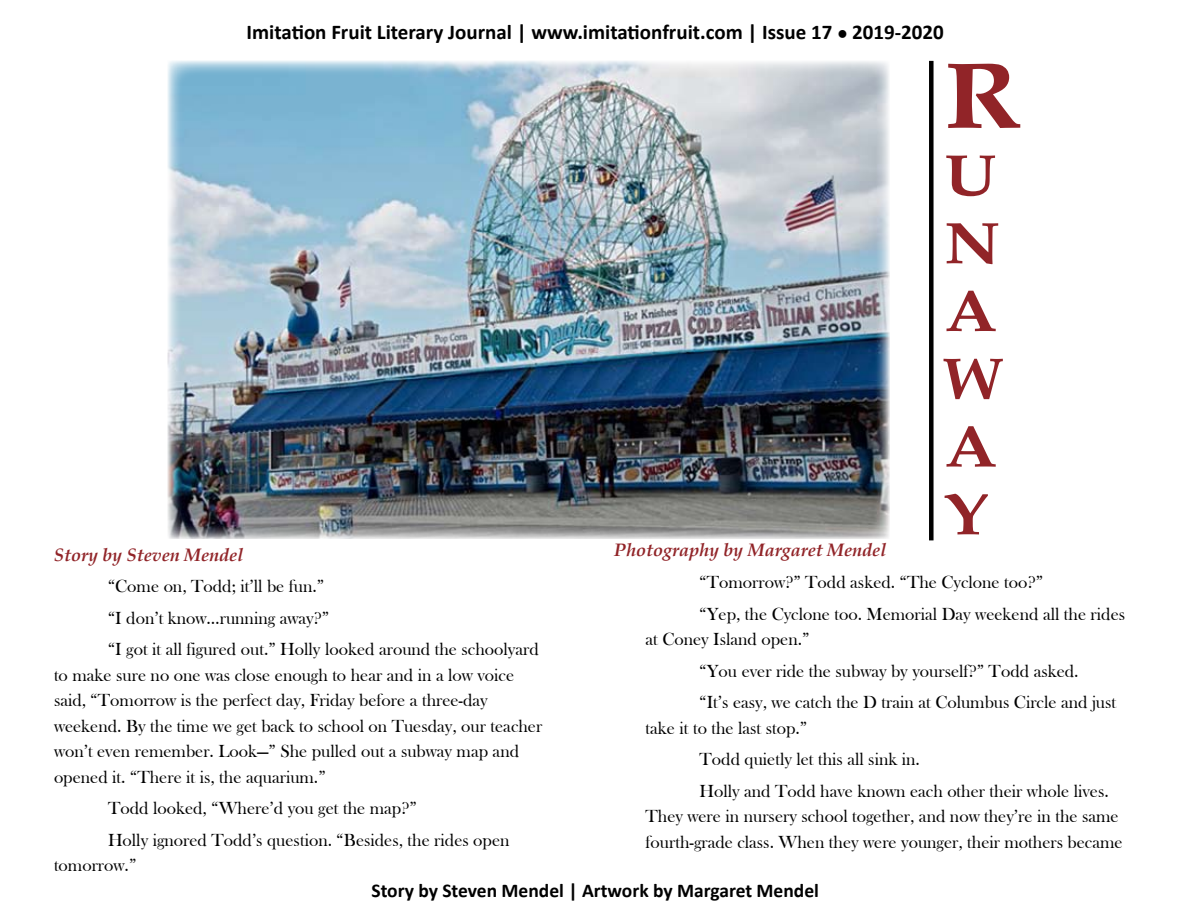
<style>
.page{position:relative;width:1188px;height:918px;background:#fff}
.page>*{position:absolute;margin:0;border:0;box-sizing:border-box;transform-origin:0 0}
.t1{font:700 93.75px "Book Antiqua";color:#912428;scale:1.14 1}
.t2{font:700 58.65px/67.8px "Book Antiqua";color:#912428;text-align:justify;scale:1.14 1}
.t3{font:700 21px "Calibri";color:#000}
.t4{font:700 19.5px "Calibri";color:#000}
.t5{font:18px/31.5px "Bask Old Face";color:#000}
.t6{font:italic 700 18px "Book Antiqua";color:#912428}
.s1{font-size:18px}
</style>
<div class="page">
<img style="left:168px;top:61px;width:721px;height:478px">
<div style="left:929px;top:61px;width:5px;height:479px;background:#000"></div>
<p class="t3" style="left:247px;top:17px;width:699px">Imitation Fruit Literary Journal | www.imitationfruit.com | Issue 17 <span class="s1">●</span> 2019-2020</p>
<p class="t6" style="left:54px;top:542px;width:191px">Story by Steven Mendel</p>
<p class="t5" style="left:108px;top:571px;width:432px">“Come on, Todd; it’ll be fun.”<br>“I don’t know…running away?”<br>“I got it all figured out.” Holly looked around the schoolyard</p>
<p class="t5" style="left:54px;top:662px;width:490px;line-height:25.5px">to make sure no one was close enough to hear and in a low voice said, “Tomorrow is the perfect day, Friday before a three-day weekend. By the time we get back to school on Tuesday, our teacher won’t even remember. Look—” She pulled out a subway map and opened it. “There it is, the aquarium.”</p>
<p class="t5" style="left:108px;top:793px;width:403px">Todd looked, “Where’d you get the map?”<br>Holly ignored Todd’s question. “Besides, the rides open</p>
<p class="t5" style="left:54px;top:850px;width:84px">tomorrow.”</p>
<p class="t6" style="left:614px;top:538px;width:274px">Photography by Margaret Mendel</p>
<h1 class="t1" style="left:944px;top:32px;width:69px">R</h1>
<h2 class="t2" style="left:944px;top:142px;width:52px">U N A W A Y</h2>
<p class="t5" style="left:700px;top:567px;width:427px">“Tomorrow?” Todd asked. “The Cyclone too?”<br>“Yep, the Cyclone too. Memorial Day weekend all the rides</p>
<p class="t5" style="left:700px;top:624px;width:418px;text-indent:-54px">at Coney Island open.”<br>“You ever ride the subway by yourself?” Todd asked.<br>“It’s easy, we catch the D train at Columbus Circle and just</p>
<p class="t5" style="left:700px;top:713px;width:411px;text-indent:-54px">take it to the last stop.”<br>Todd quietly let this all sink in.<br>Holly and Todd have known each other their whole lives.</p>
<p class="t5" style="left:646px;top:804px;width:479px;line-height:25.5px">They were in nursery school together, and now they’re in the same fourth-grade class. When they were younger, their mothers became</p>
<p class="t4" style="left:371px;top:877px;width:449px">Story by Steven Mendel | Artwork by Margaret Mendel</p>
</div>
